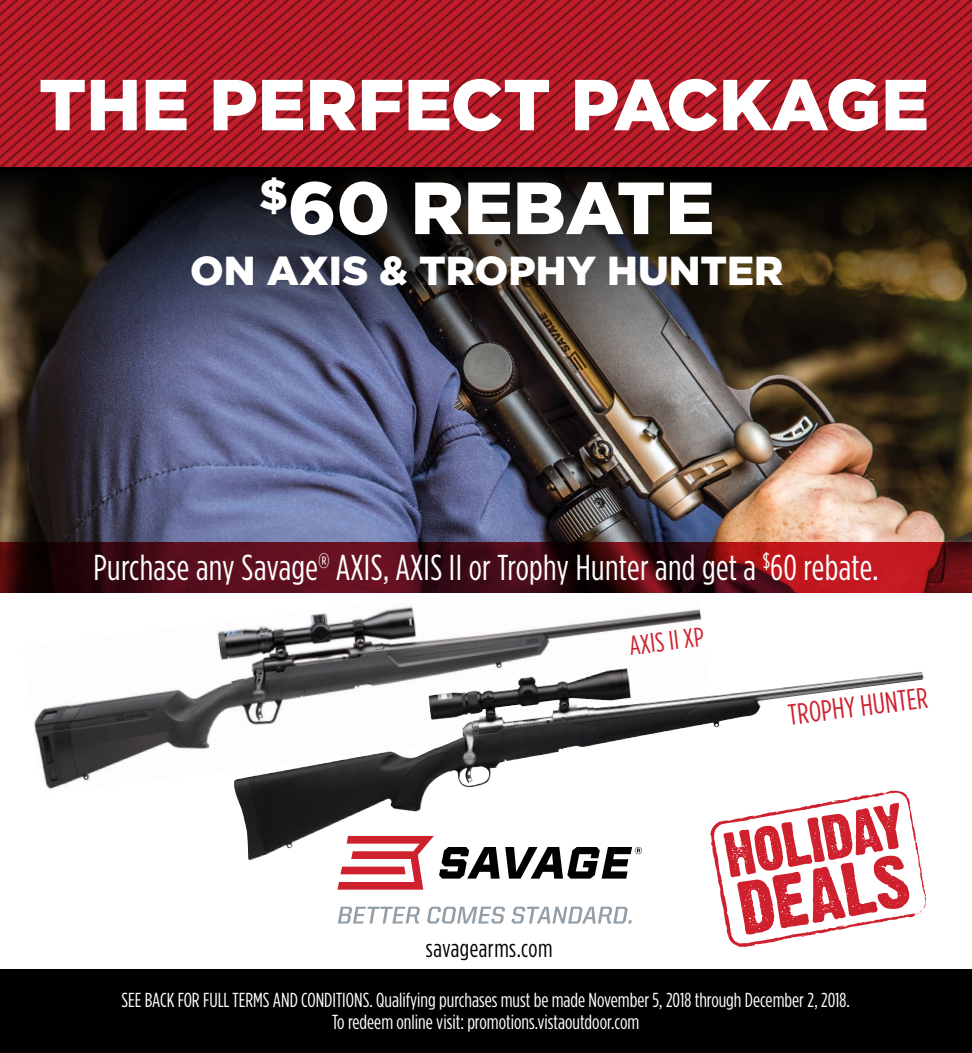
<style>
.page{position:relative;width:972px;height:1053px;background:#fff}
.page>*{position:absolute;margin:0;border:0;box-sizing:border-box;transform-origin:0 0}
.t1{font:900 73.8px "Gotham";color:#fff}
.t2{font:900 72px "Gotham";color:#fff}
.t3{font:900 40.5px "Gotham";color:#fff}
.t4{font:36px "Gotham Condensed";letter-spacing:.01em;color:#fff}
.t5{font:29.25px "Gotham Condensed";color:#cf202e}
.t6{font:27px "Gotham Condensed";color:#cf202e}
.t7{font:24.75px "Gotham Condensed";letter-spacing:.02em;color:#000}
.t8{font:20.25px/22.5px "Gotham Condensed";color:#fff;text-align:center}
</style>
<div class="page">
<img style="left:34px;top:606px;width:667px;height:184px">
<img style="left:0;top:361px;width:972px;height:181px">
<svg style="left:6px;top:0;width:11px;height:167px;background:#ab1a25"></svg>
<svg style="left:17px;top:0;width:12px;height:167px;background:#ab1a25"></svg>
<svg style="left:29px;top:0;width:12px;height:167px;background:#ab1a25"></svg>
<svg style="left:41px;top:0;width:12px;height:167px;background:#ab1a25"></svg>
<svg style="left:53px;top:0;width:11px;height:167px;background:#ab1a25"></svg>
<svg style="left:64px;top:0;width:12px;height:167px;background:#ab1a25"></svg>
<svg style="left:76px;top:0;width:12px;height:167px;background:#ab1a25"></svg>
<svg style="left:88px;top:0;width:12px;height:167px;background:#ab1a25"></svg>
<svg style="left:100px;top:0;width:12px;height:167px;background:#ab1a25"></svg>
<svg style="left:112px;top:0;width:11px;height:167px;background:#ab1a25"></svg>
<svg style="left:123px;top:0;width:12px;height:167px;background:#ab1a25"></svg>
<svg style="left:135px;top:0;width:12px;height:167px;background:#ab1a25"></svg>
<svg style="left:147px;top:0;width:12px;height:167px;background:#ab1a25"></svg>
<svg style="left:159px;top:0;width:11px;height:167px;background:#ab1a25"></svg>
<svg style="left:170px;top:0;width:12px;height:167px;background:#ab1a25"></svg>
<svg style="left:182px;top:0;width:12px;height:167px;background:#ab1a25"></svg>
<svg style="left:194px;top:0;width:12px;height:167px;background:#ab1a25"></svg>
<svg style="left:206px;top:0;width:12px;height:167px;background:#ab1a25"></svg>
<svg style="left:218px;top:0;width:11px;height:167px;background:#ab1a25"></svg>
<svg style="left:229px;top:0;width:12px;height:167px;background:#ab1a25"></svg>
<svg style="left:241px;top:0;width:12px;height:167px;background:#ab1a25"></svg>
<svg style="left:253px;top:0;width:12px;height:167px;background:#ab1a25"></svg>
<svg style="left:265px;top:0;width:11px;height:167px;background:#ab1a25"></svg>
<svg style="left:276px;top:0;width:12px;height:167px;background:#ab1a25"></svg>
<svg style="left:288px;top:0;width:12px;height:167px;background:#ab1a25"></svg>
<svg style="left:300px;top:0;width:12px;height:167px;background:#ab1a25"></svg>
<svg style="left:312px;top:0;width:12px;height:167px;background:#ab1a25"></svg>
<svg style="left:324px;top:0;width:11px;height:167px;background:#ab1a25"></svg>
<svg style="left:335px;top:0;width:12px;height:167px;background:#ab1a25"></svg>
<svg style="left:347px;top:0;width:12px;height:167px;background:#ab1a25"></svg>
<svg style="left:359px;top:0;width:12px;height:167px;background:#ab1a25"></svg>
<svg style="left:371px;top:0;width:11px;height:167px;background:#ab1a25"></svg>
<svg style="left:382px;top:0;width:12px;height:167px;background:#ab1a25"></svg>
<svg style="left:394px;top:0;width:12px;height:167px;background:#ab1a25"></svg>
<svg style="left:406px;top:0;width:12px;height:167px;background:#ab1a25"></svg>
<svg style="left:418px;top:0;width:12px;height:167px;background:#ab1a25"></svg>
<svg style="left:430px;top:0;width:11px;height:167px;background:#ab1a25"></svg>
<svg style="left:441px;top:0;width:12px;height:167px;background:#ab1a25"></svg>
<svg style="left:453px;top:0;width:12px;height:167px;background:#ab1a25"></svg>
<svg style="left:465px;top:0;width:12px;height:167px;background:#ab1a25"></svg>
<svg style="left:477px;top:0;width:12px;height:167px;background:#ab1a25"></svg>
<svg style="left:489px;top:0;width:11px;height:167px;background:#ab1a25"></svg>
<svg style="left:500px;top:0;width:12px;height:167px;background:#ab1a25"></svg>
<svg style="left:512px;top:0;width:12px;height:167px;background:#ab1a25"></svg>
<svg style="left:524px;top:0;width:12px;height:167px;background:#ab1a25"></svg>
<svg style="left:536px;top:0;width:11px;height:167px;background:#ab1a25"></svg>
<svg style="left:547px;top:0;width:12px;height:167px;background:#ab1a25"></svg>
<svg style="left:559px;top:0;width:12px;height:167px;background:#ab1a25"></svg>
<svg style="left:571px;top:0;width:12px;height:167px;background:#ab1a25"></svg>
<svg style="left:583px;top:0;width:12px;height:167px;background:#ab1a25"></svg>
<svg style="left:595px;top:0;width:11px;height:167px;background:#ab1a25"></svg>
<svg style="left:606px;top:0;width:12px;height:167px;background:#ab1a25"></svg>
<svg style="left:618px;top:0;width:12px;height:167px;background:#ab1a25"></svg>
<svg style="left:630px;top:0;width:12px;height:167px;background:#ab1a25"></svg>
<svg style="left:642px;top:0;width:11px;height:167px;background:#ab1a25"></svg>
<svg style="left:653px;top:0;width:12px;height:167px;background:#ab1a25"></svg>
<svg style="left:665px;top:0;width:12px;height:167px;background:#ab1a25"></svg>
<svg style="left:677px;top:0;width:12px;height:167px;background:#ab1a25"></svg>
<svg style="left:689px;top:0;width:12px;height:167px;background:#ab1a25"></svg>
<svg style="left:701px;top:0;width:11px;height:167px;background:#ab1a25"></svg>
<svg style="left:712px;top:0;width:12px;height:167px;background:#ab1a25"></svg>
<svg style="left:724px;top:0;width:12px;height:167px;background:#ab1a25"></svg>
<svg style="left:736px;top:0;width:236px;height:167px;background:#ab1a25"></svg>
<div style="left:0;top:970px;width:972px;height:83px;background:#000"></div>
<svg style="left:0;top:167px;width:972px;height:194px;background:#2d2a2a"></svg>
<svg style="left:714px;top:790px;width:213px;height:157px"></svg>
<svg style="left:0;top:542px;width:972px;height:51px;background:#5b0d16"></svg>
<img style="left:232px;top:668px;width:482px;height:192px">
<svg style="left:338px;top:907px;width:82px;height:17px"></svg>
<svg style="left:427px;top:907px;width:78px;height:17px"></svg>
<svg style="left:511px;top:907px;width:121px;height:17px"></svg>
<svg style="left:337px;top:836px;width:305px;height:54px"></svg>
<h2 class="t2" style="left:39px;top:63px;width:892px">THE PERFECT PACKAGE</h2>
<h1 class="t1" style="left:259px;top:165px;width:457px"><sup>$</sup>60 REBATE</h1>
<h3 class="t3" style="left:190px;top:247px;width:595px">ON AXIS &amp; TROPHY HUNTER</h3>
<h3 class="t4" style="left:94px;top:548px;width:786px">Purchase any Savage<sup>®</sup> AXIS, AXIS II or Trophy Hunter and get a <sup>$</sup>60 rebate.</h3>
<h3 class="t6" style="left:628px;top:631px;width:76px;rotate:-7deg">AXIS II XP</h3>
<h3 class="t5" style="left:787px;top:699px;width:142px;rotate:-7deg">TROPHY HUNTER</h3>
<p class="t7" style="left:426px;top:935px;width:128px">savagearms.com</p>
<p class="t8" style="left:121px;top:988px;width:730px">SEE BACK FOR FULL TERMS AND CONDITIONS. Qualifying purchases must be made November 5, 2018 through December 2, 2018.<br>To redeem online visit: promotions.vistaoutdoor.com</p>
</div>
